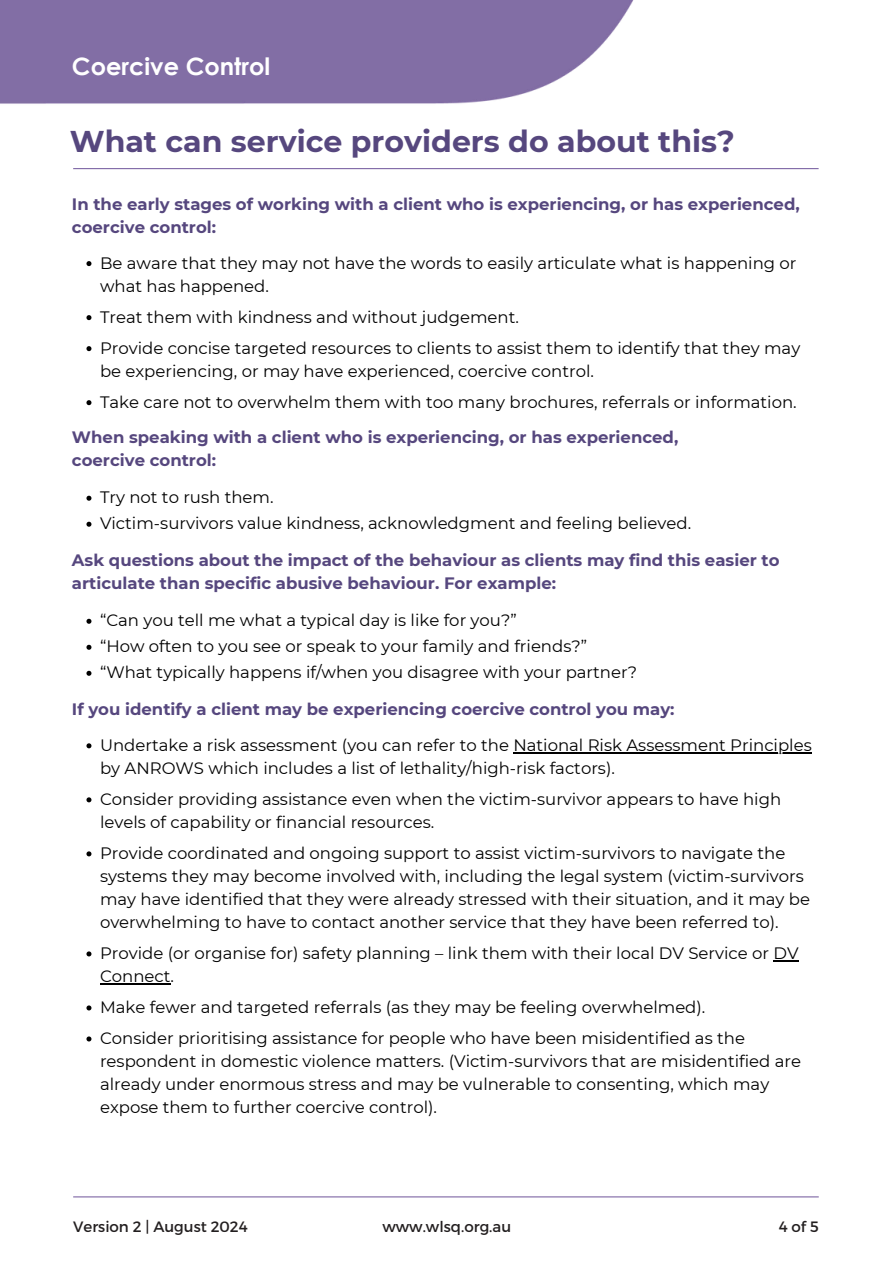
<style>
.page{position:relative;width:894px;height:1264px;background:#fff}
.page>*{position:absolute;margin:0;border:0;box-sizing:border-box;transform-origin:0 0}
.t1{font:700 30px "Montserrat";color:#56477e}
.t2{font:700 24px "Century Gothic";color:#fff}
.t3{font:16.5px/23px "Montserrat";color:#000}
.t4{font:700 16.5px/23px "Montserrat";color:#56477e}
.t5{font:15px "Montserrat";color:#231f20}
</style>
<div class="page">
<hr style="left:73px;top:1196px;width:745px;height:1px;background:#7e67a5">
<img style="left:0;top:0;width:634px;height:104px">
<hr style="left:73px;top:168px;width:745px;height:1px;background:#7e67a5">
<svg style="left:86px;top:261px;width:5px;height:5px"></svg>
<svg style="left:86px;top:315px;width:5px;height:5px"></svg>
<svg style="left:86px;top:346px;width:5px;height:5px"></svg>
<svg style="left:86px;top:400px;width:5px;height:5px"></svg>
<svg style="left:86px;top:495px;width:5px;height:5px"></svg>
<svg style="left:86px;top:521px;width:5px;height:5px"></svg>
<svg style="left:86px;top:618px;width:5px;height:5px"></svg>
<svg style="left:86px;top:644px;width:5px;height:5px"></svg>
<svg style="left:86px;top:670px;width:5px;height:5px"></svg>
<svg style="left:86px;top:743px;width:5px;height:5px"></svg>
<hr style="left:513px;top:751px;width:298px;height:2px;background:#000">
<svg style="left:86px;top:797px;width:5px;height:5px"></svg>
<svg style="left:86px;top:851px;width:5px;height:5px"></svg>
<svg style="left:86px;top:951px;width:5px;height:5px"></svg>
<hr style="left:773px;top:959px;width:25px;height:2px;background:#000">
<hr style="left:100px;top:982px;width:70px;height:2px;background:#000">
<svg style="left:86px;top:1005px;width:5px;height:5px"></svg>
<svg style="left:86px;top:1036px;width:5px;height:5px"></svg>
<p class="t2" style="left:72px;top:51px;width:200px">Coercive Control</p>
<p class="t1" style="left:70px;top:123px;width:666px">What can service providers do about this?</p>
<p class="t4" style="left:72px;top:193px;width:729px">In the early stages of working with a client who is experiencing, or has experienced, coercive control:</p>
<p class="t3" style="left:100px;top:251px;width:697px">Be aware that they may not have the words to easily articulate what is happening or what has happened.</p>
<p class="t3" style="left:100px;top:305px;width:420px">Treat them with kindness and without judgement.</p>
<h3 class="t3" style="left:100px;top:336px;width:701px">Provide concise targeted resources to clients to assist them to identify that they may be experiencing, or may have experienced, coercive control.</h3>
<p class="t3" style="left:100px;top:390px;width:698px">Take care not to overwhelm them with too many brochures, referrals or information.</p>
<p class="t4" style="left:72px;top:426px;width:607px">When speaking with a client who is experiencing, or has experienced, coercive control:</p>
<h3 class="t3" style="left:100px;top:486px;width:175px">Try not to rush them.</h3>
<p class="t3" style="left:100px;top:512px;width:592px">Victim-survivors value kindness, acknowledgment and feeling believed.</p>
<p class="t4" style="left:72px;top:549px;width:709px">Ask questions about the impact of the behaviour as clients may find this easier to articulate than specific abusive behaviour. For example:</p>
<p class="t3" style="left:100px;top:609px;width:418px">“Can you tell me what a typical day is like for you?”</p>
<h3 class="t3" style="left:100px;top:635px;width:488px">“How often to you see or speak to your family and friends?”</h3>
<p class="t3" style="left:100px;top:661px;width:538px">“What typically happens if/when you disagree with your partner?</p>
<p class="t4" style="left:72px;top:698px;width:604px">If you identify a client may be experiencing coercive control you may:</p>
<p class="t3" style="left:100px;top:733px;width:713px">Undertake a risk assessment (you can refer to the National Risk Assessment Principles</p>
<p class="t3" style="left:100px;top:752px;width:682px;line-height:31px">by ANROWS which includes a list of lethality/high-risk factors).<br>Consider providing assistance even when the victim-survivor appears to have high</p>
<p class="t3" style="left:100px;top:806px;width:686px;line-height:31px">levels of capability or financial resources.<br>Provide coordinated and ongoing support to assist victim-survivors to navigate the</p>
<p class="t3" style="left:100px;top:864px;width:711px">systems they may become involved with, including the legal system (victim-survivors may have identified that they were already stressed with their situation, and it may be overwhelming to have to contact another service that they have been referred to).</p>
<p class="t3" style="left:100px;top:941px;width:699px">Provide (or organise for) safety planning – link them with their local DV Service or DV</p>
<p class="t3" style="left:100px;top:960px;width:606px;line-height:31px">Connect.<br>Make fewer and targeted referrals (as they may be feeling overwhelmed).</p>
<p class="t3" style="left:100px;top:1026px;width:702px">Consider prioritising assistance for people who have been misidentified as the respondent in domestic violence matters. (Victim-survivors that are misidentified are already under enormous stress and may be vulnerable to consenting, which may expose them to further coercive control).</p>
<h3 class="t5" style="left:73px;top:1216px;width:176px">Version 2 | August 2024</h3>
<h2 class="t5" style="left:382px;top:1216px;width:130px">www.wlsq.org.au</h2>
<h1 class="t5" style="left:778px;top:1216px;width:41px">4of5</h1>
</div>
